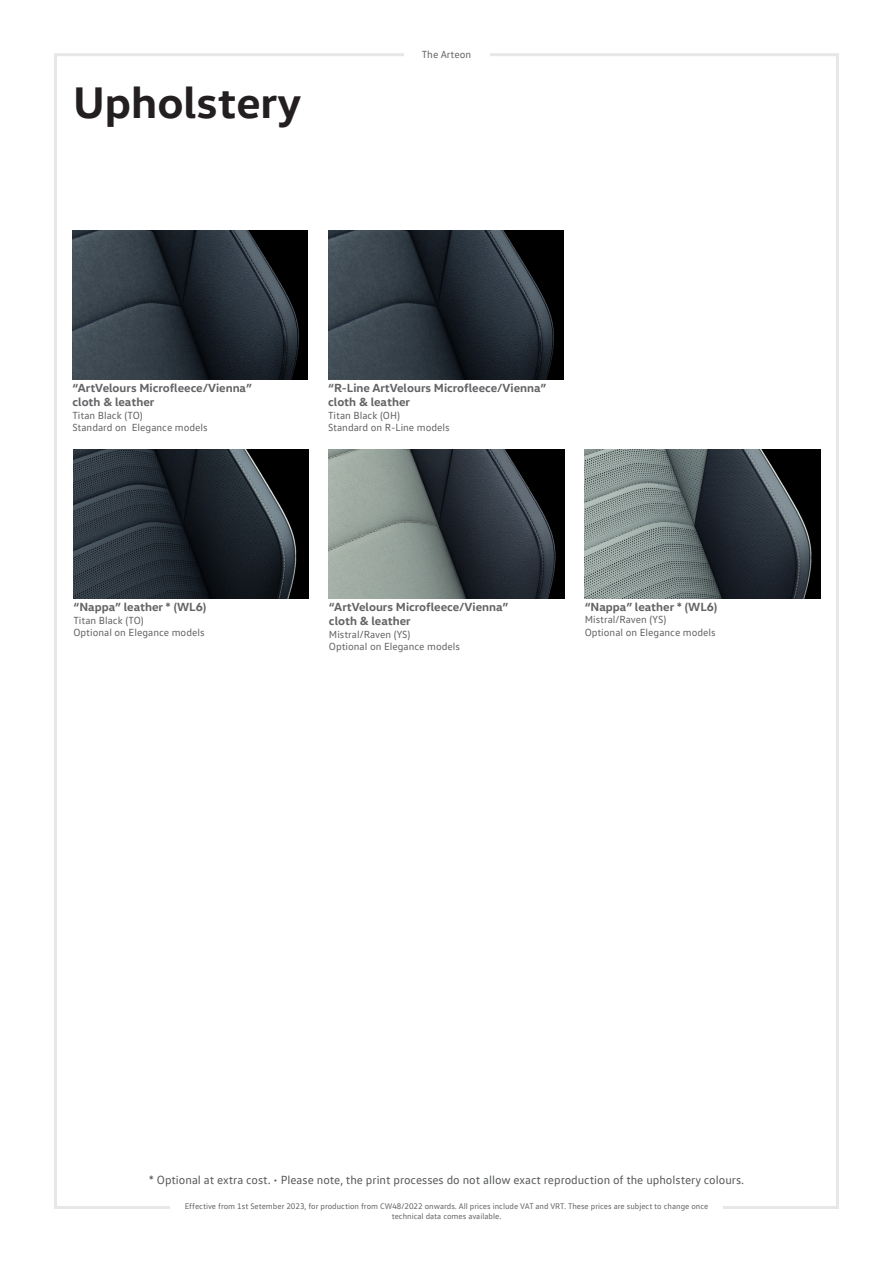
<style>
.page{position:relative;width:893px;height:1263px;background:#fff}
.page>*{position:absolute;margin:0;border:0;box-sizing:border-box;transform-origin:0 0}
.Page_heading{font:700 45px "VW Head";color:#231f20}
.Centred_text{font:700 12px/14.4px "VW Head";color:#636366}
.t1{font:12px "VW Text";color:#57585a}
.Centred_text-2{font:10.5px "VW Text";color:#636366}
.t2{font:8.25px/9.9px "VW Text";color:#636366;text-align:center}
</style>
<div class="page">
<img style="left:329px;top:450px;width:235px;height:149px">
<img style="left:73px;top:450px;width:236px;height:149px">
<img style="left:72px;top:231px;width:236px;height:149px">
<img style="left:585px;top:450px;width:235px;height:149px">
<img style="left:328px;top:231px;width:235px;height:149px">
<p class="Page_heading" style="left:73px;top:73px;width:230px">Upholstery</p>
<p class="Centred_text-2" style="left:422px;top:47px;width:51px">The Arteon</p>
<p class="Centred_text" style="left:72px;top:380px;width:181px">“ArtVelours Microfleece/Vienna” cloth &amp; leather</p>
<p class="Centred_text-2" style="left:72px;top:409px;width:72px">Titan Black (TO)</p>
<p class="Centred_text-2" style="left:72px;top:421px;width:137px">Standard on Elegance models</p>
<p class="Centred_text" style="left:73px;top:599px;width:134px">“Nappa” leather * (WL6)</p>
<p class="Centred_text-2" style="left:73px;top:614px;width:72px">Titan Black (TO)</p>
<p class="Centred_text-2" style="left:73px;top:626px;width:133px">Optional on Elegance models</p>
<p class="Centred_text" style="left:328px;top:380px;width:220px">“R-Line ArtVelours Microfleece/Vienna” cloth &amp; leather</p>
<p class="Centred_text-2" style="left:328px;top:409px;width:73px">Titan Black (OH)</p>
<p class="Centred_text-2" style="left:328px;top:421px;width:123px">Standard on R-Line models</p>
<p class="Centred_text" style="left:329px;top:599px;width:181px">“ArtVelours Microfleece/Vienna” cloth &amp; leather</p>
<p class="Centred_text-2" style="left:329px;top:628px;width:83px">Mistral/Raven (YS)</p>
<p class="Centred_text-2" style="left:329px;top:640px;width:133px">Optional on Elegance models</p>
<p class="Centred_text" style="left:585px;top:599px;width:134px">“Nappa” leather * (WL6)</p>
<p class="Centred_text-2" style="left:585px;top:613px;width:83px">Mistral/Raven (YS)</p>
<p class="Centred_text-2" style="left:585px;top:626px;width:133px">Optional on Elegance models</p>
<p class="t1" style="left:149px;top:1172px;width:597px">* Optional at extra cost. • Please note, the print processes do not allow exact reproduction of the upholstery colours.</p>
<p class="t2" style="left:185px;top:1201px;width:525px">Effective from 1st Setember 2023, for production from CW48/2022 onwards. All prices include VAT and VRT. These prices are subject to change once technical data comes available.</p>
</div>
